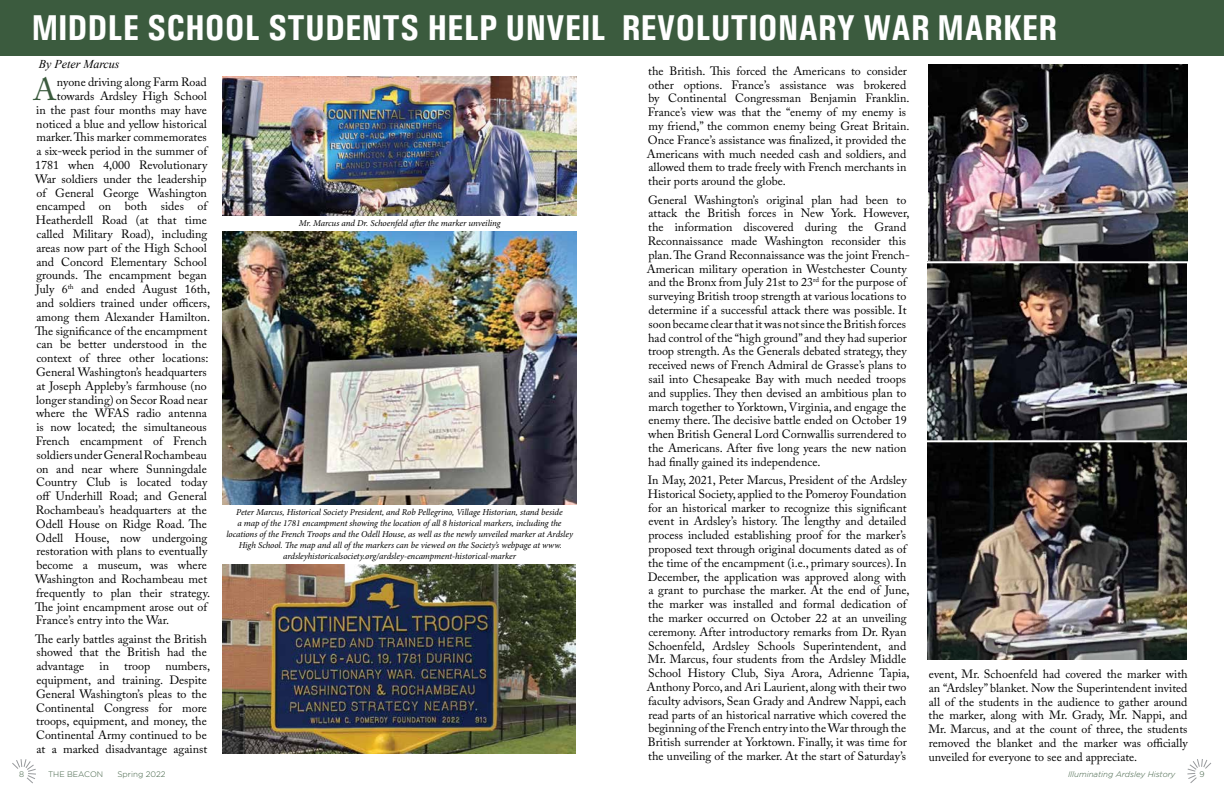
<style>
.page{position:relative;width:1224px;height:792px;background:#fff}
.page>*{position:absolute;margin:0;border:0;box-sizing:border-box;transform-origin:0 0}
.t1{font:700 condensed 36px "Univers";color:#fff}
.t2{font:31.4px "Adobe Caslon Pro";color:#3b5b3e}
.t3{font:12px/13.8px "Adobe Caslon Pro";color:#000}
.t4{font:italic 12px "Times New Roman";color:#000}
.t5{font:italic 9px/10.8px "Minion Pro";letter-spacing:-.005em;color:#000;text-align:center}
.t6{font:italic 300 8px "Gotham";color:#3b5b3e}
.t7{font:300 8px "Gotham";color:#3b5b3e}
</style>
<div class="page">
<svg style="left:12px;top:759px;width:24px;height:25px"></svg>
<svg style="left:1187px;top:759px;width:25px;height:24px"></svg>
<div style="left:0;top:0;width:1224px;height:55px;background:#3b5b3e"></div>
<img style="left:222px;top:564px;width:354px;height:189px">
<img style="left:223px;top:231px;width:354px;height:274px">
<img style="left:223px;top:76px;width:354px;height:139px">
<img style="left:927px;top:64px;width:261px;height:595px">
<hr style="left:922px;top:440px;width:273px;height:2px;background:#fff">
<hr style="left:918px;top:261px;width:273px;height:2px;background:#fff">
<h1 class="t1" style="left:32px;top:6px;width:1027px">MIDDLE SCHOOL STUDENTS HELP UNVEIL REVOLUTIONARY WAR MARKER</h1>
<p class="t3" style="left:647px;top:64px;width:264px">the British. This forced the Americans to consider other options. France’s assistance was brokered by Continental Congressman Benjamin Franklin.<br>France’s view was that the “enemy of my enemy is my friend,” the common enemy being Great Britain.<br>Once France’s assistance was finalized, it provided the Americans with much needed cash and soldiers, and allowed them to trade freely with French merchants in their ports around the globe.</p>
<p class="t3" style="left:647px;top:192px;width:264px">General Washington’s original plan had been to attack the British forces in New York. However, the information discovered during the Grand Reconnaissance made Washington reconsider this plan. The Grand Reconnaissance was the joint French-American military operation in Westchester County and the Bronx from July 21st to 23<sup>rd</sup> for the purpose of surveying British troop strength at various locations to determine if a successful attack there was possible. It soon became clear that it was not since the British forces had control of the “high ground” and they had superior troop strength. As the Generals debated strategy, they received news of French Admiral de Grasse’s plans to sail into Chesapeake Bay with much needed troops and supplies. They then devised an ambitious plan to march together to Yorktown, Virginia, and engage the enemy there. The decisive battle ended on October 19 when British General Lord Cornwallis surrendered to the Americans. After five long years the new nation had finally gained its independence.</p>
<p class="t3" style="left:647px;top:473px;width:264px">In May, 2021, Peter Marcus, President of the Ardsley Historical Society, applied to the Pomeroy Foundation for an historical marker to recognize this significant event in Ardsley’s history. The lengthy and detailed process included establishing proof for the marker’s proposed text through original documents dated as of the time of the encampment (i.e., primary sources). In December, the application was approved along with a grant to purchase the marker. At the end of June, the marker was installed and formal dedication of the marker occurred on October 22 at an unveiling ceremony. After introductory remarks from Dr. Ryan Schoenfeld, Ardsley Schools Superintendent, and Mr. Marcus, four students from the Ardsley Middle School History Club, Siya Arora, Adrienne Tapia, Anthony Porco, and Ari Laurient, along with their two faculty advisors, Sean Grady and Andrew Nappi, each read parts of an historical narrative which covered the beginning of the French entry into the War through the British surrender at Yorktown. Finally, it was time for the unveiling of the marker. At the start of Saturday’s</p>
<p class="t4" style="left:39px;top:56px;width:82px">By Peter Marcus</p>
<h2 class="t2" style="left:33px;top:71px;width:25px">A</h2>
<p class="t3" style="left:57px;top:75px;width:151px">nyone driving along Farm Road</p>
<p class="t3" style="left:57px;top:89px;width:152px">towards Ardsley High School</p>
<p class="t3" style="left:36px;top:103px;width:172px">in the past four months may have</p>
<p class="t3" style="left:36px;top:116px;width:172px">noticed a blue and yellow historical</p>
<p class="t3" style="left:36px;top:130px;width:172px">marker. This marker commemorates</p>
<p class="t3" style="left:36px;top:144px;width:172px">a six-week period in the summer of</p>
<p class="t3" style="left:35px;top:158px;width:174px">1781 when 4,000 Revolutionary</p>
<p class="t3" style="left:35px;top:172px;width:173px">War soldiers under the leadership</p>
<p class="t3" style="left:36px;top:185px;width:172px">of General George Washington</p>
<p class="t3" style="left:36px;top:199px;width:172px">encamped on both sides of</p>
<p class="t3" style="left:36px;top:213px;width:173px">Heatherdell Road (at that time</p>
<p class="t3" style="left:36px;top:227px;width:172px">called Military Road), including</p>
<p class="t3" style="left:36px;top:241px;width:172px">areas now part of the High School</p>
<p class="t3" style="left:36px;top:254px;width:172px">and Concord Elementary School</p>
<p class="t3" style="left:36px;top:268px;width:172px">grounds. The encampment began</p>
<p class="t3" style="left:36px;top:282px;width:176px">July 6<sup>th</sup> and ended August 16th,</p>
<p class="t3" style="left:36px;top:296px;width:175px">and soldiers trained under officers,</p>
<p class="t3" style="left:36px;top:310px;width:175px">among them Alexander Hamilton.</p>
<p class="t3" style="left:35px;top:323px;width:174px">The significance of the encampment</p>
<p class="t3" style="left:36px;top:337px;width:172px">can be better understood in the</p>
<p class="t3" style="left:36px;top:351px;width:174px">context of three other locations:</p>
<p class="t3" style="left:36px;top:365px;width:172px">General Washington’s headquarters</p>
<p class="t3" style="left:36px;top:379px;width:172px">at Joseph Appleby’s farmhouse (no</p>
<p class="t3" style="left:36px;top:392px;width:173px">longer standing) on Secor Road near</p>
<p class="t3" style="left:36px;top:406px;width:172px">where the WFAS radio antenna</p>
<p class="t3" style="left:36px;top:420px;width:172px">is now located; the simultaneous</p>
<p class="t3" style="left:36px;top:434px;width:173px">French encampment of French</p>
<p class="t3" style="left:37px;top:448px;width:172px">soldiers under General Rochambeau</p>
<p class="t3" style="left:36px;top:461px;width:172px">on and near where Sunningdale</p>
<p class="t3" style="left:36px;top:475px;width:173px">Country Club is located today</p>
<p class="t3" style="left:36px;top:489px;width:172px">off Underhill Road; and General</p>
<p class="t3" style="left:36px;top:503px;width:173px">Rochambeau’s headquarters at the</p>
<p class="t3" style="left:36px;top:517px;width:172px">Odell House on Ridge Road. The</p>
<p class="t3" style="left:36px;top:530px;width:173px">Odell House, now undergoing</p>
<p class="t3" style="left:36px;top:544px;width:172px">restoration with plans to eventually</p>
<p class="t3" style="left:36px;top:558px;width:172px">become a museum, was where</p>
<p class="t3" style="left:35px;top:572px;width:173px">Washington and Rochambeau met</p>
<p class="t3" style="left:36px;top:586px;width:175px">frequently to plan their strategy.</p>
<p class="t3" style="left:35px;top:599px;width:174px">The joint encampment arose out of</p>
<p class="t3" style="left:36px;top:613px;width:135px">France’s entry into the War.</p>
<p class="t3" style="left:35px;top:632px;width:173px;text-align:justify">The early battles against the British showed that the British had the advantage</p>
<p class="t5" style="left:299px;top:218px;width:203px">Mr. Marcus and Dr. Schoenfeld after the marker unveiling</p>
<p class="t5" style="left:226px;top:507px;width:348px">Peter Marcus, Historical Society President, and Rob Pellegrino, Village Historian, stand beside<br>a map of the 1781 encampment showing the location of all 8 historical markers, including the locations of the French Troops and the Odell House, as well as the newly unveiled marker at Ardsley High School. The map and all of the markers can be viewed on the Society’s webpage at www. ardsleyhistoricalsociety.org/ardsley-encampment-historical-marker</p>
<p class="t3" style="left:36px;top:659px;width:176px;text-indent:129px">numbers, equipment, and training. Despite<br>General Washington’s pleas to the<br>Continental Congress for more troops, equipment, and money, the<br>Continental Army continued to be at a marked disadvantage against</p>
<p class="t3" style="left:99px;top:659px;width:11px">in</p>
<p class="t3" style="left:124px;top:659px;width:27px">troop</p>
<p class="t3" style="left:928px;top:667px;width:261px;text-align:justify">event, Mr. Schoenfeld had covered the marker with an “Ardsley” blanket. Now the Superintendent invited all of the students in the audience to gather around the marker, along with Mr. Grady, Mr. Nappi, and Mr. Marcus, and at the count of three, the students removed the blanket and the marker was officially unveiled for everyone to see and appreciate.</p>
<p class="t7" style="left:19px;top:769px;width:7px">8</p>
<p class="t7" style="left:48px;top:769px;width:57px">THE BEACON</p>
<p class="t7" style="left:118px;top:769px;width:49px">SPRING 2022</p>
<p class="t6" style="left:1068px;top:769px;width:109px">Illuminating Ardsley History</p>
<p class="t7" style="left:1199px;top:769px;width:7px">9</p>
</div>
